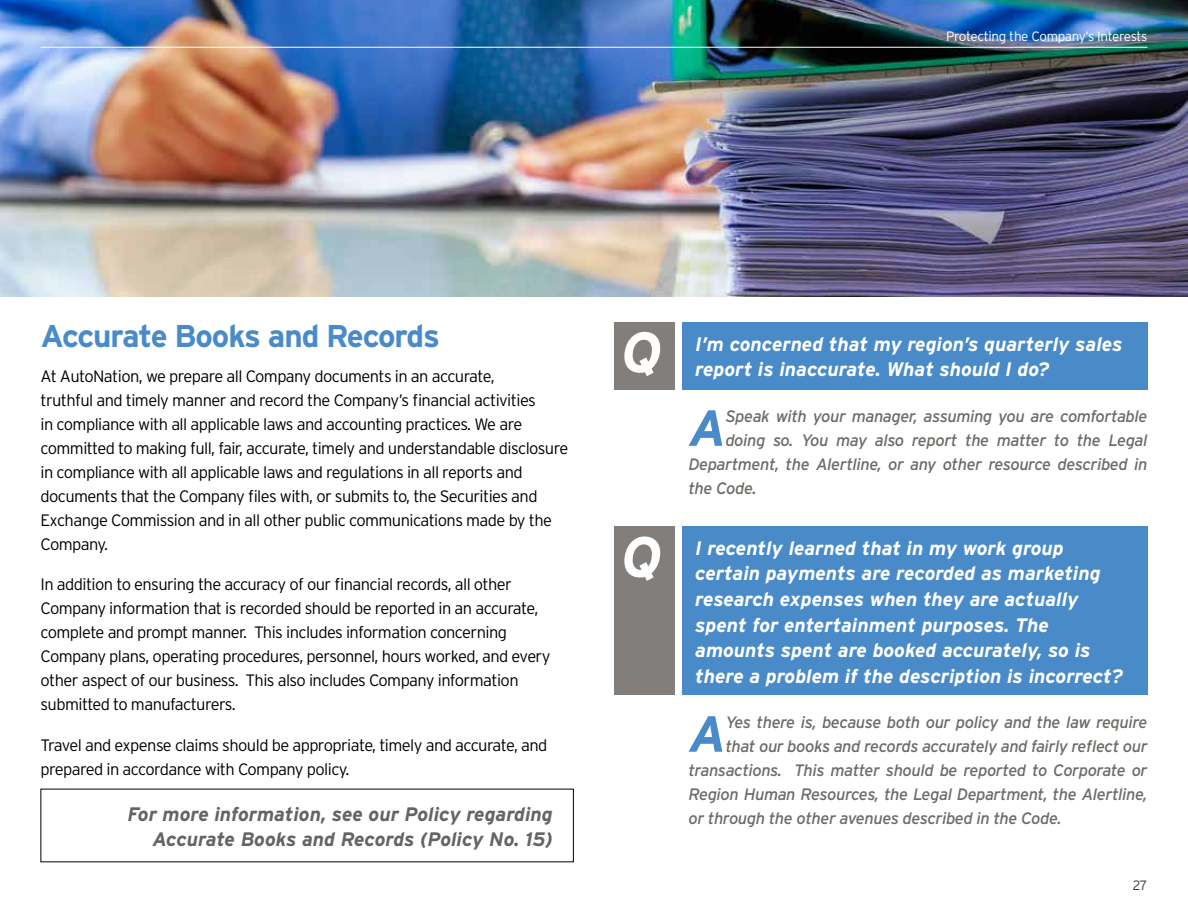
<style>
.page{position:relative;width:1188px;height:918px;background:#fff}
.page>*{position:absolute;margin:0;border:0;box-sizing:border-box;transform-origin:0 0}
.t1{font:italic 700 57px "Interstate";color:#fff}
.t2{font:italic 700 50.85px "Interstate";color:#498bc9}
.t3{font:700 31.5px "Interstate";letter-spacing:-.04em;color:#498bc9}
.t4{font:italic 700 19.5px/25.5px "Interstate";color:#fff}
.t5{font:italic 700 19.5px/25.5px "Interstate";color:#636466;text-align:right}
.t6{font:300 16.5px/24px "Interstate";letter-spacing:-.035em;color:#000}
.t7{font:italic 16.5px "Interstate";letter-spacing:-.025em;color:#6e6b67}
.t8{font:300 13.5px "Interstate";letter-spacing:-.025em;color:#fff}
.t9{font:300 13.5px "Interstate";color:#3e3935}
</style>
<div class="page">
<img style="left:0;top:0;width:1188px;height:297px">
<div style="left:614px;top:322px;width:61px;height:67px;background:#827e7b"></div>
<div style="left:682px;top:322px;width:466px;height:67px;background:#498bc9"></div>
<div style="left:614px;top:526px;width:61px;height:169px;background:#827e7b"></div>
<div style="left:682px;top:526px;width:466px;height:169px;background:#498bc9"></div>
<hr style="left:40px;top:47px;width:1108px;height:1px;background:#fff">
<p class="t8" style="left:946px;top:28px;width:203px">Protecting the Company’s Interests</p>
<h3 class="t3" style="left:40px;top:319px;width:401px">Accurate Books and Records</h3>
<p class="t6" style="left:40px;top:364px;width:529px">At AutoNation, we prepare all Company documents in an accurate,<br>truthful and timely manner and record the Company’s financial activities<br>in compliance with all applicable laws and accounting practices. We are committed to making full, fair, accurate, timely and understandable disclosure in compliance with all applicable laws and regulations in all reports and documents that the Company files with, or submits to, the Securities and Exchange Commission and in all other public communications made by the Company.</p>
<p class="t6" style="left:40px;top:572px;width:512px">In addition to ensuring the accuracy of our financial records, all other Company information that is recorded should be reported in an accurate, complete and prompt manner. This includes information concerning Company plans, operating procedures, personnel, hours worked, and every other aspect of our business. This also includes Company information submitted to manufacturers.</p>
<p class="t6" style="left:40px;top:733px;width:509px">Travel and expense claims should be appropriate, timely and accurate, and prepared in accordance with Company policy.</p>
<p class="t5" style="left:127px;top:801px;width:427px">For more information, see our Policy regarding<br>Accurate Books and Records (Policy No. 15)</p>
<h1 class="t1" style="left:621px;top:320px;width:42px">Q</h1>
<p class="t4" style="left:695px;top:331px;width:429px">I’m concerned that my region’s quarterly sales report is inaccurate. What should I do?</p>
<h2 class="t2" style="left:689px;top:400px;width:39px">A</h2>
<p class="t7" style="left:725px;top:407px;width:424px">Speak with your manager, assuming you are comfortable</p>
<p class="t7" style="left:725px;top:431px;width:424px">doing so. You may also report the matter to the Legal</p>
<p class="t7" style="left:688px;top:455px;width:461px">Department, the Alertline, or any other resource described in</p>
<p class="t7" style="left:688px;top:479px;width:70px">the Code.</p>
<h1 class="t1" style="left:621px;top:525px;width:42px">Q</h1>
<p class="t4" style="left:695px;top:535px;width:429px">I recently learned that in my work group certain payments are recorded as marketing research expenses when they are actually spent for entertainment purposes. The amounts spent are booked accurately, so is there a problem if the description is incorrect?</p>
<h2 class="t2" style="left:689px;top:705px;width:39px">A</h2>
<p class="t7" style="left:725px;top:713px;width:424px">Yes there is, because both our policy and the law require</p>
<p class="t7" style="left:725px;top:737px;width:424px">that our books and records accurately and fairly reflect our</p>
<p class="t7" style="left:688px;top:761px;width:460px">transactions. This matter should be reported to Corporate or</p>
<p class="t7" style="left:688px;top:785px;width:461px">Region Human Resources, the Legal Department, the Alertline,</p>
<p class="t7" style="left:688px;top:809px;width:375px">or through the other avenues described in the Code.</p>
<p class="t9" style="left:1133px;top:877px;width:16px">27</p>
</div>
